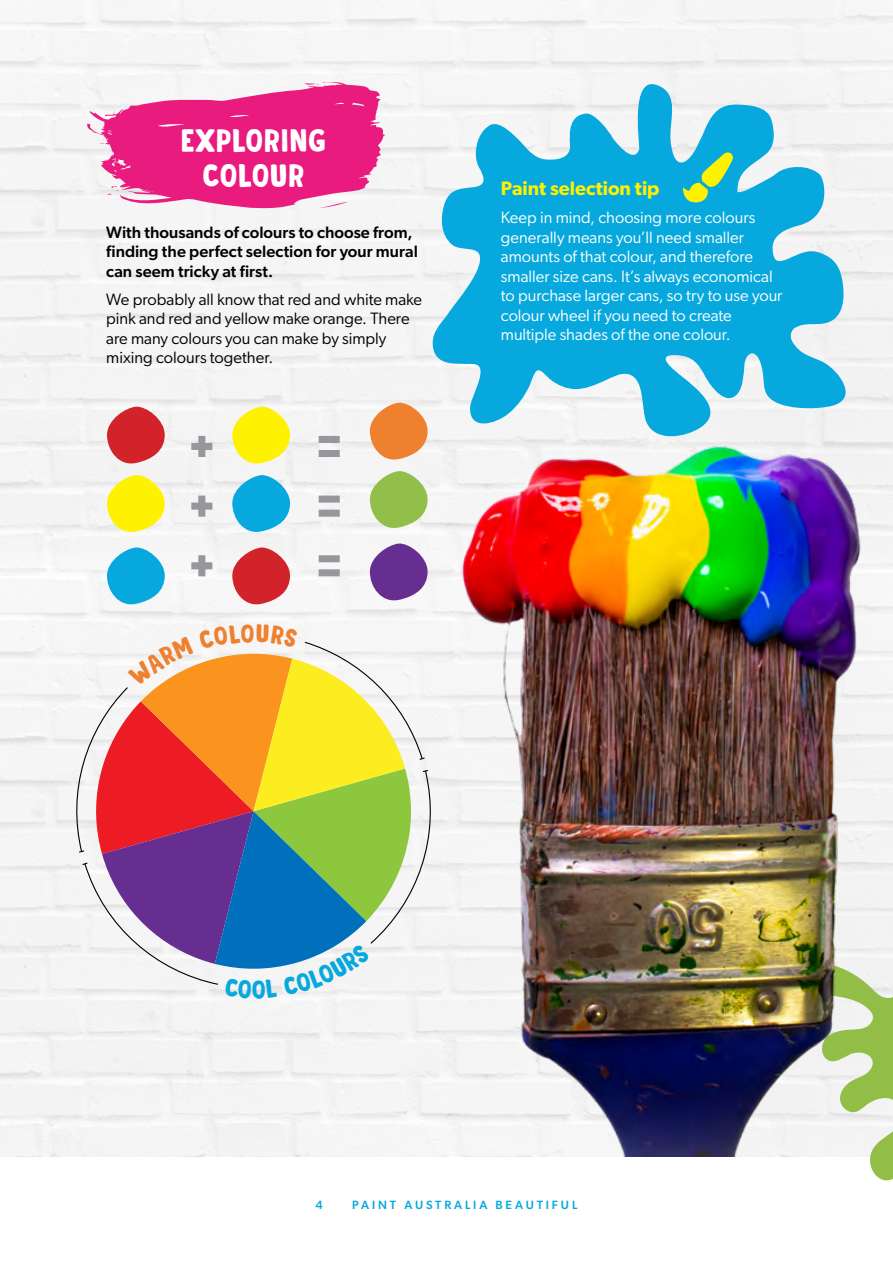
<style>
.page{position:relative;width:893px;height:1263px;background:#fff}
.page>*{position:absolute;margin:0;border:0;box-sizing:border-box;transform-origin:0 0}
.t1{font:33px/34.5px "Beanstalker DEMO";letter-spacing:.005em;color:#fff;text-align:center}
.t2{font:600 19.5px "Gibson";color:#fff200}
.t3{font:16.5px/19.5px "Gibson";color:#fff}
.t4{font:16.5px/19.5px "Gibson";color:#000}
.t5{font:500 16.5px/19.5px "Gibson";letter-spacing:.005em;color:#000}
.t6{font:500 12px "Gibson";letter-spacing:.24em;color:#06a8de}
</style>
<div class="page">
<svg style="left:429px;top:77px;width:430px;height:358px;fill:#06a8de"></svg>
<svg style="left:870px;top:1157px;width:23px;height:24px"></svg>
<svg style="left:86px;top:82px;width:299px;height:128px"></svg>
<img style="left:403px;top:435px;width:490px;height:722px">
<svg style="left:107px;top:406px;width:58px;height:61px"></svg>
<svg style="left:107px;top:474px;width:58px;height:61px"></svg>
<svg style="left:232px;top:406px;width:58px;height:61px"></svg>
<svg style="left:232px;top:474px;width:58px;height:61px"></svg>
<svg style="left:370px;top:402px;width:58px;height:61px"></svg>
<svg style="left:370px;top:470px;width:58px;height:61px"></svg>
<svg style="left:107px;top:547px;width:58px;height:60px"></svg>
<svg style="left:232px;top:547px;width:58px;height:60px"></svg>
<svg style="left:370px;top:543px;width:58px;height:60px"></svg>
<svg style="left:191px;top:555px;width:21px;height:21px"></svg>
<svg style="left:191px;top:496px;width:21px;height:21px"></svg>
<svg style="left:191px;top:436px;width:21px;height:21px"></svg>
<svg style="left:319px;top:555px;width:21px;height:21px"></svg>
<svg style="left:319px;top:496px;width:21px;height:21px"></svg>
<svg style="left:319px;top:436px;width:21px;height:21px"></svg>
<svg style="left:683px;top:152px;width:50px;height:50px"></svg>
<svg style="left:67px;top:624px;width:374px;height:377px"></svg>
<h1 class="t1" style="left:181px;top:124px;width:147px">EXPLORING<br>COLOUR</h1>
<p class="t5" style="left:106px;top:222px;width:313px">With thousands of colours to choose from, finding the perfect selection for your mural can seem tricky at first.</p>
<p class="t4" style="left:106px;top:289px;width:317px">We probably all know that red and white make pink and red and yellow make orange. There are many colours you can make by simply mixing colours together.</p>
<p class="t2" style="left:501px;top:177px;width:160px">Paint selection tip</p>
<p class="t3" style="left:501px;top:208px;width:283px">Keep in mind, choosing more colours generally means you’ll need smaller amounts of that colour, and therefore smaller size cans. It’s always economical to purchase larger cans, so try to use your colour wheel if you need to create multiple shades of the one colour.</p>
<p class="t6" style="left:316px;top:1197px;width:9px">4</p>
<p class="t6" style="left:352px;top:1197px;width:227px">PAINT AUSTRALIA BEAUTIFUL</p>
</div>
